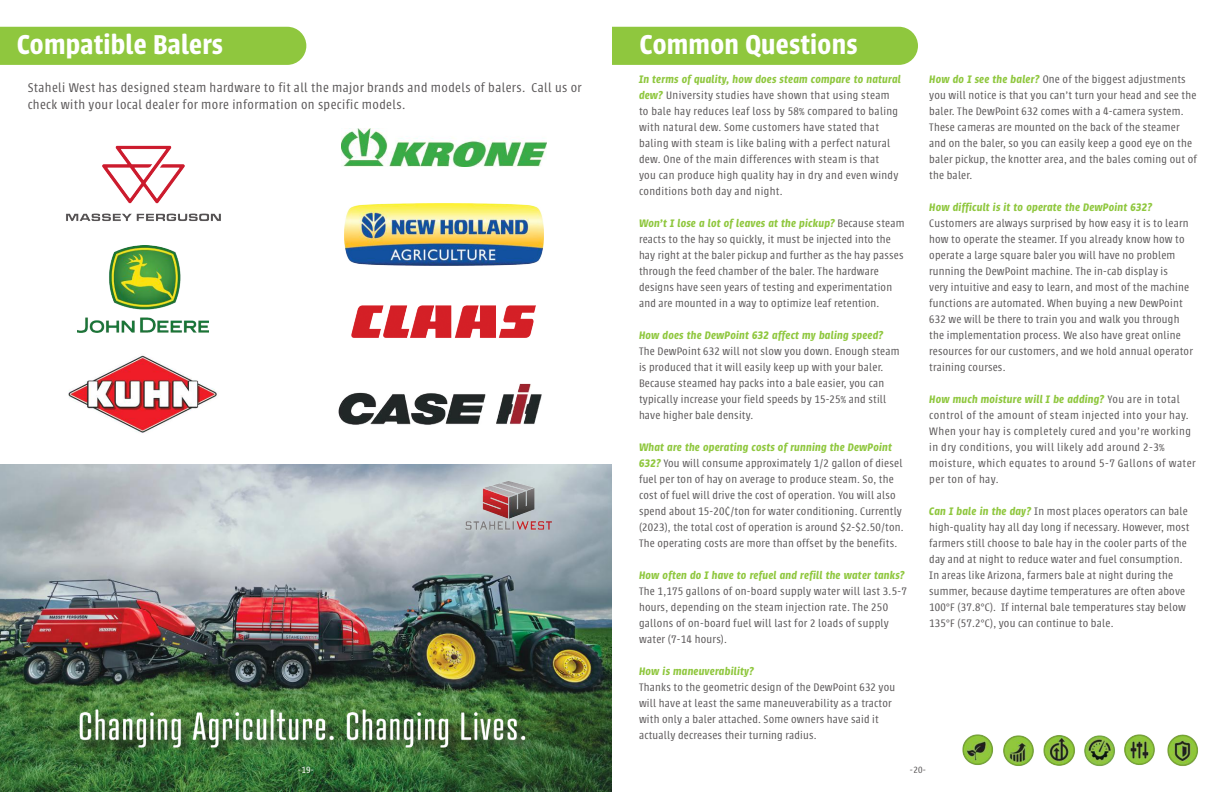
<style>
.page{position:relative;width:1224px;height:792px;background:#fff}
.page>*{position:absolute;margin:0;border:0;box-sizing:border-box;transform-origin:0 0}
.t1{font:600 30px "Urbana";letter-spacing:.01em;color:#fff}
.t2{font:300 14px/17px "Urbana";letter-spacing:.03em;color:#5a5758}
.t3{font:300 12px/16px "Urbana";letter-spacing:.02em;color:#5a5758}
.t4{font:300 12px/16px "Urbana";letter-spacing:.04em;color:#5a5758}
.t5{font:italic 600 12px "Urbana";letter-spacing:.02em;color:#8fc73e}
.t6{font:300 10px "Urbana";color:#fff}
.t7{font:300 10px "Urbana";color:#5a5758}
.s1{font-weight:600;font-style:italic;color:#8fc73e}
</style>
<div class="page">
<img style="left:0;top:464px;width:612px;height:328px">
<div style="left:0;top:27px;width:306px;height:38px;background:#8fc73e"></div>
<div style="left:612px;top:27px;width:306px;height:38px;background:#8fc73e"></div>
<img style="left:1167px;top:735px;width:31px;height:31px">
<img style="left:1124px;top:734px;width:31px;height:31px">
<img style="left:962px;top:734px;width:32px;height:32px">
<img style="left:1043px;top:735px;width:32px;height:31px">
<img style="left:1003px;top:735px;width:31px;height:31px">
<img style="left:1084px;top:735px;width:31px;height:31px">
<img style="left:61px;top:698px;width:477px;height:63px">
<img style="left:454px;top:474px;width:109px;height:61px">
<img style="left:351px;top:305px;width:185px;height:33px">
<img style="left:78px;top:246px;width:130px;height:87px">
<img style="left:341px;top:129px;width:205px;height:38px">
<img style="left:68px;top:355px;width:149px;height:78px">
<img style="left:338px;top:383px;width:204px;height:42px">
<img style="left:66px;top:145px;width:155px;height:76px">
<img style="left:344px;top:204px;width:199px;height:61px">
<h1 class="t1" style="left:17px;top:27px;width:207px">Compatible Balers</h1>
<p class="t2" style="left:28px;top:79px;width:555px">Staheli West has designed steam hardware to fit all the major brands and models of balers. Call us or check with your local dealer for more information on specific models.</p>
<h1 class="t1" style="left:640px;top:28px;width:219px">Common Questions</h1>
<p class="t3" style="left:639px;top:71px;width:263px"><span class="s1">In terms of quality, how does steam compare to natural dew?</span> University studies have shown that using steam to bale hay reduces leaf loss by 58% compared to baling with natural dew. Some customers have stated that baling with steam is like baling with a perfect natural dew. One of the main differences with steam is that<br>you can produce high quality hay in dry and even windy conditions both day and night.</p>
<p class="t3" style="left:639px;top:215px;width:267px"><span class="s1">Won’t I lose a lot of leaves at the pickup?</span> Because steam reacts to the hay so quickly, it must be injected into the hay right at the baler pickup and further as the hay passes through the feed chamber of the baler. The hardware designs have seen years of testing and experimentation and are mounted in a way to optimize leaf retention.</p>
<p class="t5" style="left:639px;top:329px;width:246px">How does the DewPoint 632 affect my baling speed?</p>
<p class="t3" style="left:639px;top:343px;width:262px">The DewPoint 632 will not slow you down. Enough steam is produced that it will easily keep up with your baler.<br>Because steamed hay packs into a bale easier, you can typically increase your field speeds by 15-25% and still have higher bale density.</p>
<p class="t3" style="left:639px;top:439px;width:266px"><span class="s1">What are the operating costs of running the DewPoint 632?</span> You will consume approximately 1/2 gallon of diesel fuel per ton of hay on average to produce steam. So, the cost of fuel will drive the cost of operation. You will also spend about 15-20¢/ton for water conditioning. Currently (2023), the total cost of operation is around $2-$2.50/ton.<br>The operating costs are more than offset by the benefits.</p>
<p class="t5" style="left:639px;top:569px;width:267px">How often do I have to refuel and refill the water tanks?</p>
<p class="t3" style="left:639px;top:583px;width:269px">The 1,175 gallons of on-board supply water will last 3.5-7 hours, depending on the steam injection rate. The 250 gallons of on-board fuel will last for 2 loads of supply water (7-14 hours).</p>
<p class="t5" style="left:639px;top:665px;width:117px">How is maneuverability?</p>
<p class="t3" style="left:639px;top:679px;width:258px">Thanks to the geometric design of the DewPoint 632 you will have at least the same maneuverability as a tractor with only a baler attached. Some owners have said it actually decreases their turning radius.</p>
<p class="t3" style="left:929px;top:71px;width:269px"><span class="s1">How do I see the baler?</span> One of the biggest adjustments you will notice is that you can’t turn your head and see the baler. The DewPoint 632 comes with a 4-camera system.<br>These cameras are mounted on the back of the steamer and on the baler, so you can easily keep a good eye on the baler pickup, the knotter area, and the bales coming out of the baler.</p>
<p class="t5" style="left:929px;top:201px;width:225px">How difficult is it to operate the DewPoint 632?</p>
<p class="t3" style="left:929px;top:215px;width:265px">Customers are always surprised by how easy it is to learn how to operate the steamer. If you already know how to operate a large square baler you will have no problem running the DewPoint machine. The in-cab display is<br>very intuitive and easy to learn, and most of the machine functions are automated. When buying a new DewPoint 632 we will be there to train you and walk you through the implementation process. We also have great online resources for our customers, and we hold annual operator training courses.</p>
<p class="t4" style="left:929px;top:391px;width:268px"><span class="s1">How much moisture will I be adding?</span> You are in total control of the amount of steam injected into your hay.<br>When your hay is completely cured and you’re working in dry conditions, you will likely add around 2-3% moisture, which equates to around 5-7 Gallons of water per ton of hay.</p>
<p class="t3" style="left:929px;top:503px;width:262px"><span class="s1">Can I bale in the day?</span> In most places operators can bale high-quality hay all day long if necessary. However, most farmers still choose to bale hay in the cooler parts of the day and at night to reduce water and fuel consumption.<br>In areas like Arizona, farmers bale at night during the summer, because daytime temperatures are often above 100°F (37.8°C). If internal bale temperatures stay below 135°F (57.2°C), you can continue to bale.</p>
<p class="t6" style="left:298px;top:764px;width:18px">-19-</p>
<p class="t7" style="left:910px;top:764px;width:18px">-20-</p>
</div>
